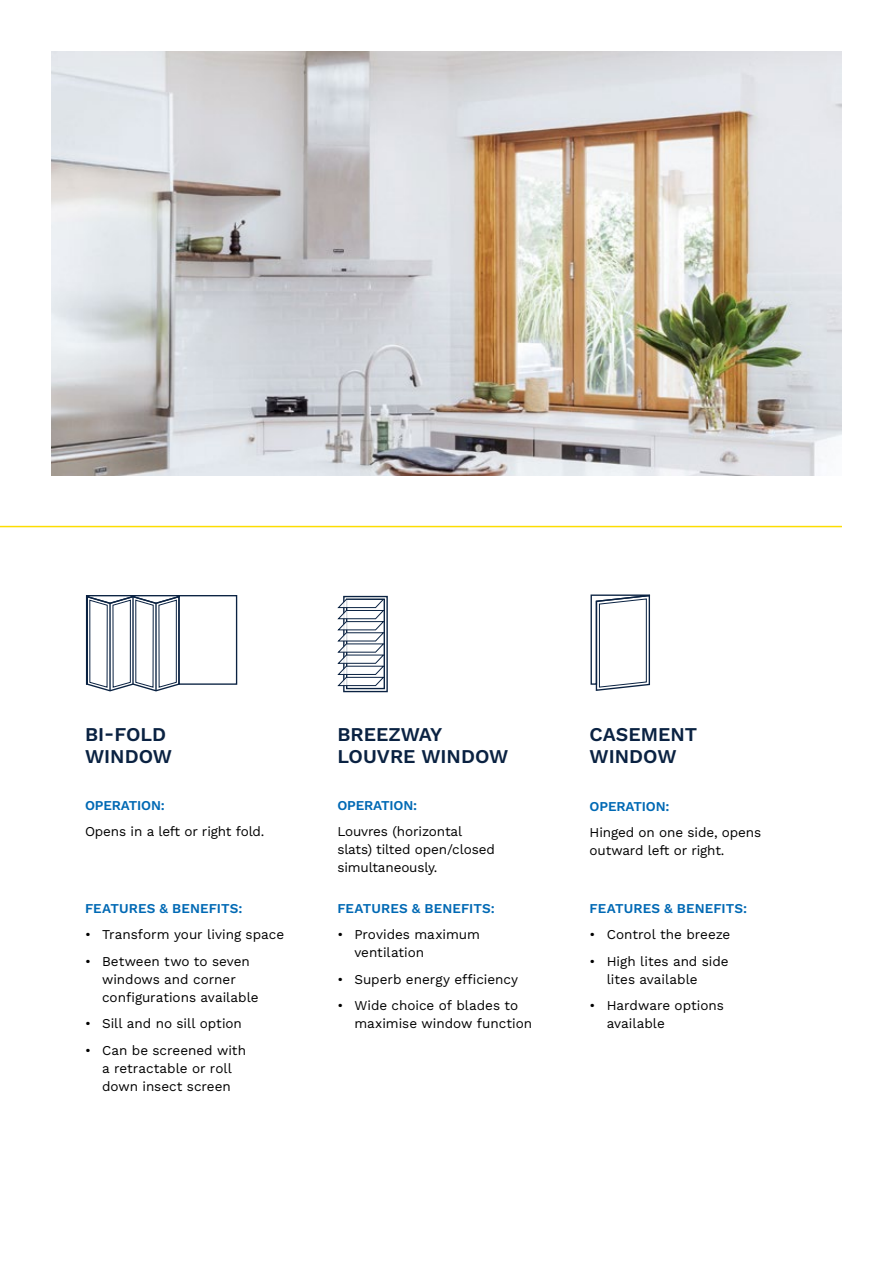
<style>
.page{position:relative;width:893px;height:1263px;background:#fff}
.page>*{position:absolute;margin:0;border:0;box-sizing:border-box;transform-origin:0 0}
.t1{font:600 19.5px/22.5px "Work Sans";color:#0a2242}
.t2{font:13.5px/18px "Work Sans";letter-spacing:-.005em;color:#000}
.t3{font:600 13.5px "Work Sans";color:#0069b4}
</style>
<div class="page">
<img style="left:51px;top:51px;width:791px;height:425px">
<div style="left:346px;top:599px;width:39px;height:90px;border:1px solid #0a2242"></div>
<div style="left:343px;top:596px;width:45px;height:96px;border:1px solid #0a2242"></div>
<svg style="left:337px;top:599px;width:47px;height:87px"></svg>
<hr style="left:0;top:526px;width:842px;height:1px;background:#fddd00">
<svg style="left:85px;top:595px;width:153px;height:97px"></svg>
<hr style="left:109px;top:603px;width:2px;height:88px;background:#0a2242">
<hr style="left:155px;top:603px;width:2px;height:88px;background:#0a2242">
<hr style="left:132px;top:597px;width:2px;height:87px;background:#0a2242">
<svg style="left:590px;top:594px;width:61px;height:97px"></svg>
<h1 class="t1" style="left:85px;top:722px;width:89px">BI-FOLD<br>WINDOW</h1>
<p class="t3" style="left:85px;top:795px;width:81px">OPERATION:</p>
<p class="t2" style="left:85px;top:822px;width:181px">Opens in a left or right fold.</p>
<p class="t3" style="left:85px;top:898px;width:159px">FEATURES &amp; BENEFITS:</p>
<p class="t2" style="left:85px;top:925px;width:201px">• Transform your living space</p>
<p class="t2" style="left:102px;top:952px;width:158px;text-indent:-17px">• Between two to seven windows and corner configurations available</p>
<p class="t2" style="left:85px;top:1014px;width:158px">• Sill and no sill option</p>
<p class="t2" style="left:85px;top:1041px;width:163px;text-align:center">• Can be screened with a retractable or roll down insect screen</p>
<h1 class="t1" style="left:337px;top:722px;width:173px">BREEZWAY<br>LOUVRE WINDOW</h1>
<p class="t3" style="left:337px;top:795px;width:81px">OPERATION:</p>
<p class="t2" style="left:337px;top:822px;width:159px">Louvres (horizontal slats) tilted open/closed simultaneously.</p>
<p class="t3" style="left:337px;top:898px;width:159px">FEATURES &amp; BENEFITS:</p>
<p class="t2" style="left:354px;top:925px;width:127px;text-indent:-17px">• Provides maximum ventilation</p>
<p class="t2" style="left:337px;top:970px;width:182px">• Superb energy efficiency</p>
<p class="t2" style="left:354px;top:996px;width:179px;text-indent:-17px">• Wide choice of blades to maximise window function</p>
<h1 class="t1" style="left:590px;top:722px;width:109px">CASEMENT<br>WINDOW</h1>
<p class="t3" style="left:590px;top:796px;width:81px">OPERATION:</p>
<p class="t2" style="left:590px;top:823px;width:173px">Hinged on one side, opens outward left or right.</p>
<p class="t3" style="left:590px;top:898px;width:159px">FEATURES &amp; BENEFITS:</p>
<p class="t2" style="left:590px;top:925px;width:142px">• Control the breeze</p>
<p class="t2" style="left:607px;top:952px;width:123px;text-indent:-17px">• High lites and side lites available</p>
<p class="t2" style="left:607px;top:996px;width:119px;text-indent:-17px">• Hardware options available</p>
</div>
